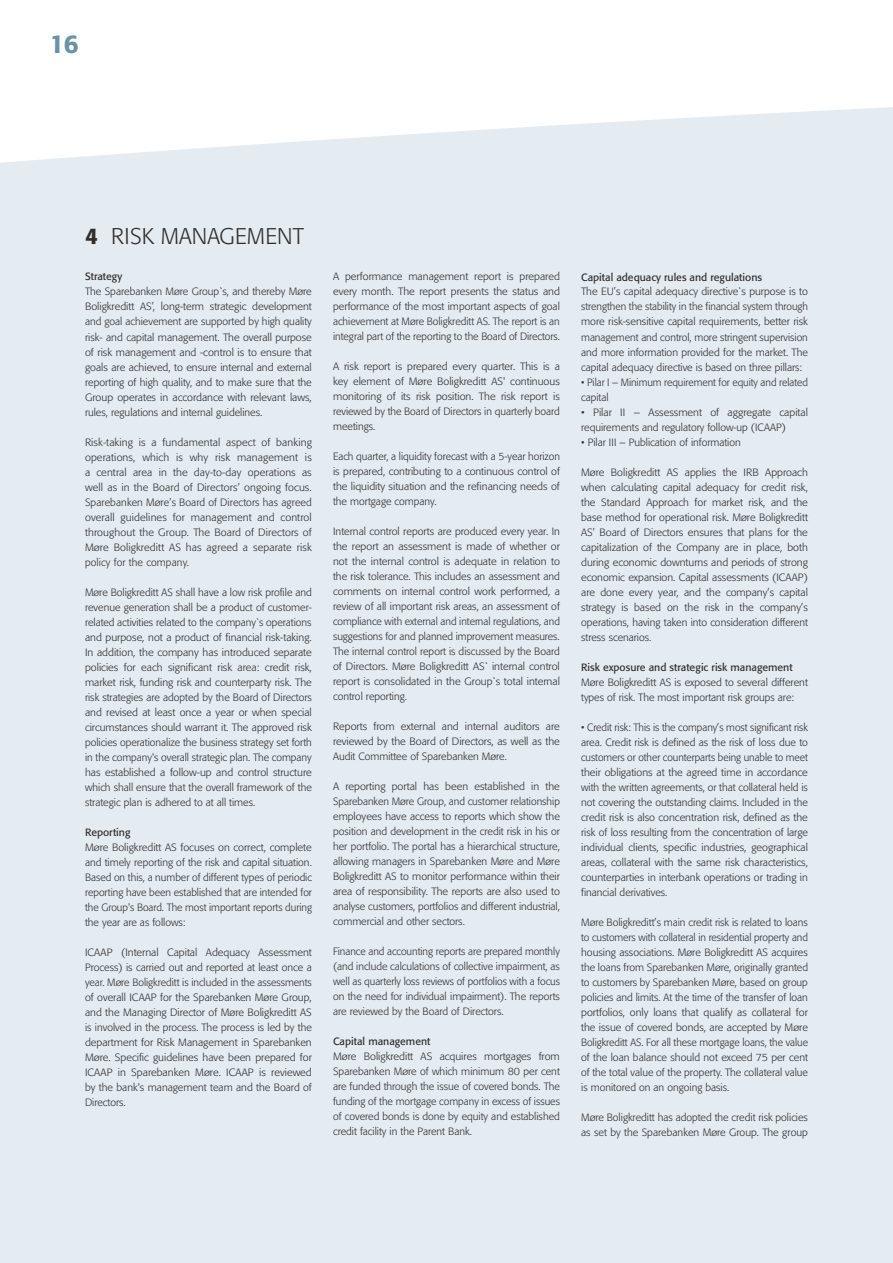
<style>
.page{position:relative;width:893px;height:1263px;background:#fff}
.page>*{position:absolute;margin:0;border:0;box-sizing:border-box;transform-origin:0 0}
.t1{font:500 25.5px "Formata";color:#6792ab}
.t2{font:300 22.5px "Formata";color:#312e2c}
.t3{font:300 10.5px/15px "Formata";color:#312e2c;text-align:justify}
.t4{font:10.5px "Formata";color:#312e2c}
.s1{font-weight:500}
</style>
<div class="page">
<div style="left:0;top:107px;width:893px;height:1156px;background:#e4ecf2"></div>
<h1 class="t1" style="left:50px;top:29px;width:30px">16</h1>
<h2 class="t2" style="left:85px;top:223px;width:220px"><span class="s1">4</span> RISK MANAGEMENT</h2>
<p class="t4" style="left:85px;top:270px;width:39px">Strategy</p>
<p class="t3" style="left:85px;top:284px;width:228px">The Sparebanken Møre Group`s, and thereby Møre Boligkreditt AS’, long-term strategic development and goal achievement are supported by high quality risk- and capital management. The overall purpose of risk management and -control is to ensure that goals are achieved, to ensure internal and external reporting of high quality, and to make sure that the Group operates in accordance with relevant laws, rules, regulations and internal guidelines.</p>
<p class="t3" style="left:85px;top:434px;width:228px">Risk-taking is a fundamental aspect of banking operations, which is why risk management is a central area in the day-to-day operations as well as in the Board of Directors’ ongoing focus.<br>Sparebanken Møre’s Board of Directors has agreed overall guidelines for management and control throughout the Group. The Board of Directors of Møre Boligkreditt AS has agreed a separate risk policy for the company.</p>
<p class="t3" style="left:85px;top:584px;width:228px">Møre Boligkreditt AS shall have a low risk profile and revenue generation shall be a product of customer&shy;related activities related to the company`s operations and purpose, not a product of financial risk-taking.<br>In addition, the company has introduced separate policies for each significant risk area: credit risk, market risk, funding risk and counterparty risk. The risk strategies are adopted by the Board of Directors and revised at least once a year or when special circumstances should warrant it. The approved risk policies operationalize the business strategy set forth in the company's overall strategic plan. The company has established a follow-up and control structure which shall ensure that the overall framework of the strategic plan is adhered to at all times.</p>
<p class="t4" style="left:85px;top:825px;width:47px">Reporting</p>
<p class="t3" style="left:85px;top:839px;width:228px">Møre Boligkreditt AS focuses on correct, complete and timely reporting of the risk and capital situation.<br>Based on this, a number of different types of periodic reporting have been established that are intended for the Group's Board. The most important reports during the year are as follows:</p>
<p class="t3" style="left:85px;top:944px;width:228px">ICAAP (Internal Capital Adequacy Assessment Process) is carried out and reported at least once a year. Møre Boligkreditt is included in the assessments of overall ICAAP for the Sparebanken Møre Group, and the Managing Director of Møre Boligkreditt AS is involved in the process. The process is led by the department for Risk Management in Sparebanken Møre. Specific guidelines have been prepared for ICAAP in Sparebanken Møre. ICAAP is reviewed by the bank's management team and the Board of Directors.</p>
<p class="t3" style="left:333px;top:269px;width:228px">A performance management report is prepared every month. The report presents the status and performance of the most important aspects of goal achievement at Møre Boligkreditt AS. The report is an integral part of the reporting to the Board of Directors.</p>
<p class="t3" style="left:333px;top:359px;width:228px">A risk report is prepared every quarter. This is a key element of Møre Boligkreditt AS' continuous monitoring of its risk position. The risk report is reviewed by the Board of Directors in quarterly board meetings.</p>
<p class="t3" style="left:333px;top:449px;width:228px">Each quarter, a liquidity forecast with a 5-year horizon is prepared, contributing to a continuous control of the liquidity situation and the refinancing needs of the mortgage company.</p>
<p class="t3" style="left:333px;top:524px;width:228px">Internal control reports are produced every year. In the report an assessment is made of whether or not the internal control is adequate in relation to the risk tolerance. This includes an assessment and comments on internal control work performed, a review of all important risk areas, an assessment of compliance with external and internal regulations, and suggestions for and planned improvement measures.<br>The internal control report is discussed by the Board of Directors. Møre Boligkreditt AS` internal control report is consolidated in the Group`s total internal control reporting.</p>
<p class="t3" style="left:333px;top:719px;width:228px">Reports from external and internal auditors are reviewed by the Board of Directors, as well as the Audit Committee of Sparebanken Møre.</p>
<p class="t3" style="left:333px;top:779px;width:228px">A reporting portal has been established in the Sparebanken Møre Group, and customer relationship employees have access to reports which show the position and development in the credit risk in his or her portfolio. The portal has a hierarchical structure, allowing managers in Sparebanken Møre and Møre Boligkreditt AS to monitor performance within their area of responsibility. The reports are also used to analyse customers, portfolios and different industrial, commercial and other sectors.</p>
<p class="t3" style="left:333px;top:944px;width:228px">Finance and accounting reports are prepared monthly (and include calculations of collective impairment, as well as quarterly loss reviews of portfolios with a focus on the need for individual impairment). The reports are reviewed by the Board of Directors.</p>
<p class="t4" style="left:333px;top:1035px;width:99px">Capital management</p>
<p class="t3" style="left:333px;top:1049px;width:228px">Møre Boligkreditt AS acquires mortgages from Sparebanken Møre of which minimum 80 per cent are funded through the issue of covered bonds. The funding of the mortgage company in excess of issues of covered bonds is done by equity and established credit facility in the Parent Bank.</p>
<p class="t4" style="left:581px;top:270px;width:182px">Capital adequacy rules and regulations</p>
<p class="t3" style="left:581px;top:284px;width:228px">The EU’s capital adequacy directive`s purpose is to strengthen the stability in the financial system through more risk-sensitive capital requirements, better risk management and control, more stringent supervision and more information provided for the market. The capital adequacy directive is based on three pillars:</p>
<p class="t3" style="left:581px;top:374px;width:228px">• Pilar I – Minimum requirement for equity and related capital</p>
<p class="t3" style="left:581px;top:404px;width:228px">• Pilar II – Assessment of aggregate capital requirements and regulatory follow-up (ICAAP)</p>
<p class="t3" style="left:581px;top:434px;width:161px">• Pilar III – Publication of information</p>
<p class="t3" style="left:581px;top:464px;width:228px">Møre Boligkreditt AS applies the IRB Approach when calculating capital adequacy for credit risk, the Standard Approach for market risk, and the base method for operational risk. Møre Boligkreditt AS’ Board of Directors ensures that plans for the capitalization of the Company are in place, both during economic downturns and periods of strong economic expansion. Capital assessments (ICAAP) are done every year, and the company’s capital strategy is based on the risk in the company’s operations, having taken into consideration different stress scenarios.</p>
<p class="t4" style="left:581px;top:660px;width:213px">Risk exposure and strategic risk management</p>
<p class="t3" style="left:581px;top:674px;width:228px">Møre Boligkreditt AS is exposed to several different types of risk. The most important risk groups are:</p>
<p class="t3" style="left:581px;top:719px;width:228px">• Credit risk: This is the company’s most significant risk area. Credit risk is defined as the risk of loss due to customers or other counterparts being unable to meet their obligations at the agreed time in accordance with the written agreements, or that collateral held is not covering the outstanding claims. Included in the credit risk is also concentration risk, defined as the risk of loss resulting from the concentration of large individual clients, specific industries, geographical areas, collateral with the same risk characteristics, counterparties in interbank operations or trading in financial derivatives.</p>
<p class="t3" style="left:581px;top:914px;width:228px">Møre Boligkreditt’s main credit risk is related to loans to customers with collateral in residential property and housing associations. Møre Boligkreditt AS acquires the loans from Sparebanken Møre, originally granted to customers by Sparebanken Møre, based on group policies and limits. At the time of the transfer of loan portfolios, only loans that qualify as collateral for the issue of covered bonds, are accepted by Møre Boligkreditt AS. For all these mortgage loans, the value of the loan balance should not exceed 75 per cent of the total value of the property. The collateral value is monitored on an ongoing basis.</p>
<p class="t3" style="left:581px;top:1109px;width:228px">Møre Boligkreditt has adopted the credit risk policies as set by the Sparebanken Møre Group. The group</p>
</div>
